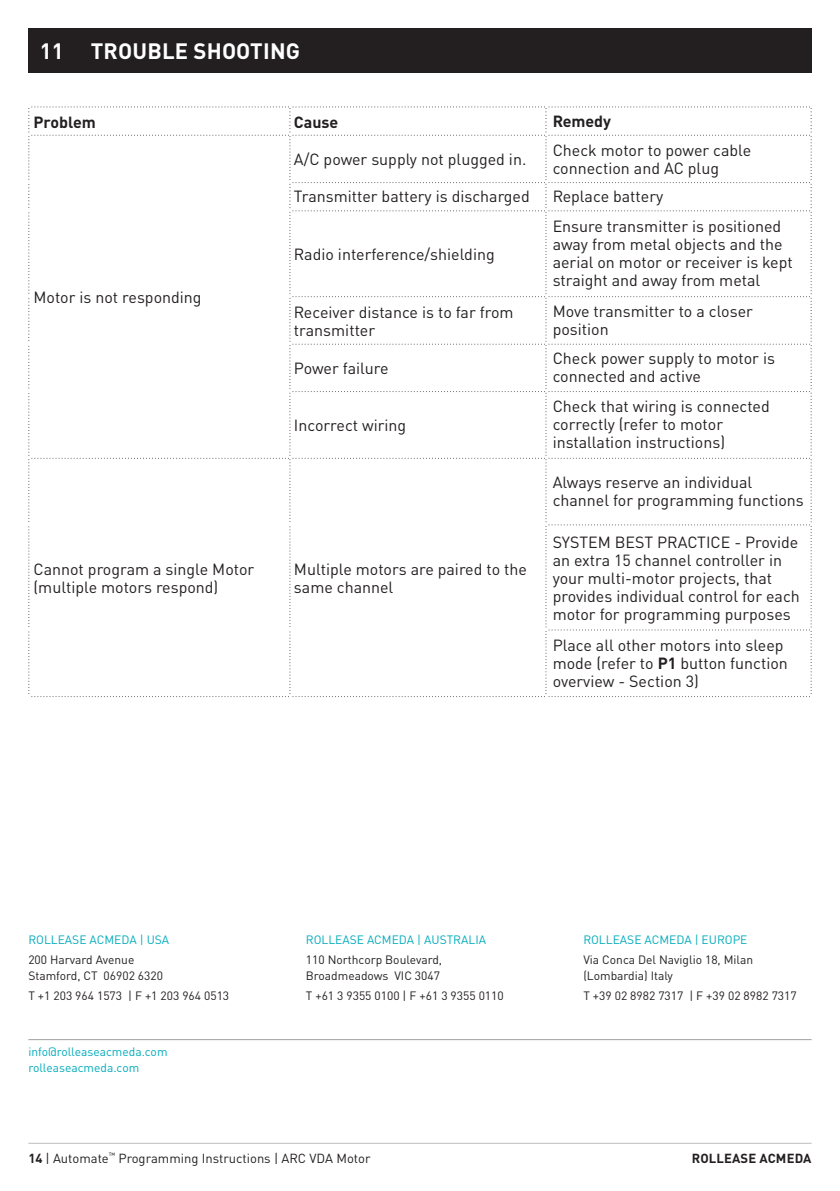
<style>
.page{position:relative;width:840px;height:1191px;background:#fff}
.page>*{position:absolute;margin:0;border:0;box-sizing:border-box;transform-origin:0 0}
.Heading{font:700 22px "DINOT";letter-spacing:.01em;color:#fff}
.Copy{font:16px/18px "DINOT";color:#231f20}
.Copy-2{font:700 16px "DINOT";color:#231f20}
.t1{font:13px "DINOT";color:#231f20}
.t2{font:700 13px "DINOT";letter-spacing:.01em;color:#231f20}
.t3{font:12px "DINOT";color:#231f20}
.t4{font:12px "DINOT";color:#00acbc}
.s1{font-weight:700}
</style>
<div class="page">
<hr style="left:28px;top:1142px;width:783px;height:1px;background:#bcbdc0">
<hr style="left:28px;top:1039px;width:783px;height:1px;background:#9d9fa2">
<svg style="left:28px;top:106px;width:783px;height:591px"></svg>
<div style="left:28px;top:29px;width:783px;height:44px;background:#231f20"></div>
<p class="Heading" style="left:40px;top:36px;width:262px">11 TROUBLE SHOOTINGG</p>
<p class="Copy-2" style="left:33px;top:111px;width:64px">Problem</p>
<p class="Copy-2" style="left:294px;top:111px;width:46px">Cause</p>
<p class="Copy-2" style="left:552px;top:111px;width:60px">Remedy</p>
<p class="Copy" style="left:33px;top:288px;width:169px">Motor is not responding</p>
<p class="Copy" style="left:33px;top:559px;width:222px">Cannot program a single Motor (multiple motors respond)</p>
<p class="Copy" style="left:294px;top:150px;width:234px">A/C power supply not plugged in.</p>
<p class="Copy" style="left:552px;top:141px;width:200px">Check motor to power cable connection and AC plug</p>
<p class="Copy" style="left:294px;top:187px;width:237px">Transmitter battery is discharged</p>
<p class="Copy" style="left:552px;top:187px;width:112px">Replace battery</p>
<p class="Copy" style="left:294px;top:245px;width:202px">Radio interference/shielding</p>
<p class="Copy" style="left:552px;top:217px;width:241px">Ensure transmitter is positioned away from metal objects and the aerial on motor or receiver is kept straight and away from metal</p>
<p class="Copy" style="left:294px;top:302px;width:221px">Receiver distance is to far from transmitter</p>
<p class="Copy" style="left:552px;top:302px;width:202px">Move transmitter to a closer position</p>
<p class="Copy" style="left:294px;top:359px;width:96px">Power failure</p>
<p class="Copy" style="left:552px;top:349px;width:224px">Check power supply to motor is connected and active</p>
<p class="Copy" style="left:294px;top:416px;width:114px">Incorrect wiring</p>
<p class="Copy" style="left:552px;top:397px;width:218px">Check that wiring is connected correctly (refer to motor installation instructions)</p>
<p class="Copy" style="left:294px;top:559px;width:234px">Multiple motors are paired to the same channel</p>
<p class="Copy" style="left:552px;top:473px;width:252px">Always reserve an individual channel for programming functions</p>
<p class="Copy" style="left:552px;top:532px;width:248px">SYSTEM BEST PRACTICE - Provide an extra 15 channel controller in your multi-motor projects, that provides individual control for each motor for programming purposes</p>
<p class="Copy" style="left:552px;top:636px;width:237px">Place all other motors into sleep mode (refer to <span class="s1">P1</span> button function overview - Section 3)</p>
<p class="t4" style="left:28px;top:931px;width:142px">ROLLEASE ACMEDA | USA</p>
<p class="t3" style="left:28px;top:951px;width:107px">200 Harvard Avenue</p>
<p class="t3" style="left:28px;top:967px;width:136px">Stamford, CT 06902 6320</p>
<p class="t3" style="left:28px;top:987px;width:202px">T +1 203 964 1573 | F +1 203 964 0513</p>
<p class="t4" style="left:28px;top:1044px;width:141px">info@rolleaseacmeda.com</p>
<p class="t4" style="left:28px;top:1060px;width:112px">rolleaseacmeda.com</p>
<p class="t4" style="left:306px;top:931px;width:182px">ROLLEASE ACMEDA | AUSTRALIA</p>
<p class="t3" style="left:306px;top:951px;width:138px">110 Northcorp Boulevard,</p>
<p class="t3" style="left:306px;top:967px;width:136px">Broadmeadows VIC 3047</p>
<p class="t3" style="left:306px;top:987px;width:199px">T +61 3 9355 0100 | F +61 3 9355 0110</p>
<p class="t4" style="left:583px;top:931px;width:165px">ROLLEASE ACMEDA | EUROPE</p>
<p class="t3" style="left:583px;top:951px;width:171px">Via Conca Del Naviglio 18, Milan</p>
<p class="t3" style="left:583px;top:967px;width:91px">(Lombardia) Italy</p>
<p class="t3" style="left:583px;top:987px;width:215px">T +39 02 8982 7317 | F +39 02 8982 7317</p>
<p class="t1" style="left:28px;top:1149px;width:343px"><span class="s1">14</span> | Automate<sup>™</sup> Programming Instructions | ARC VDA Motor</p>
<p class="t2" style="left:691px;top:1149px;width:121px">ROLLEASE ACMEDA</p>
</div>
